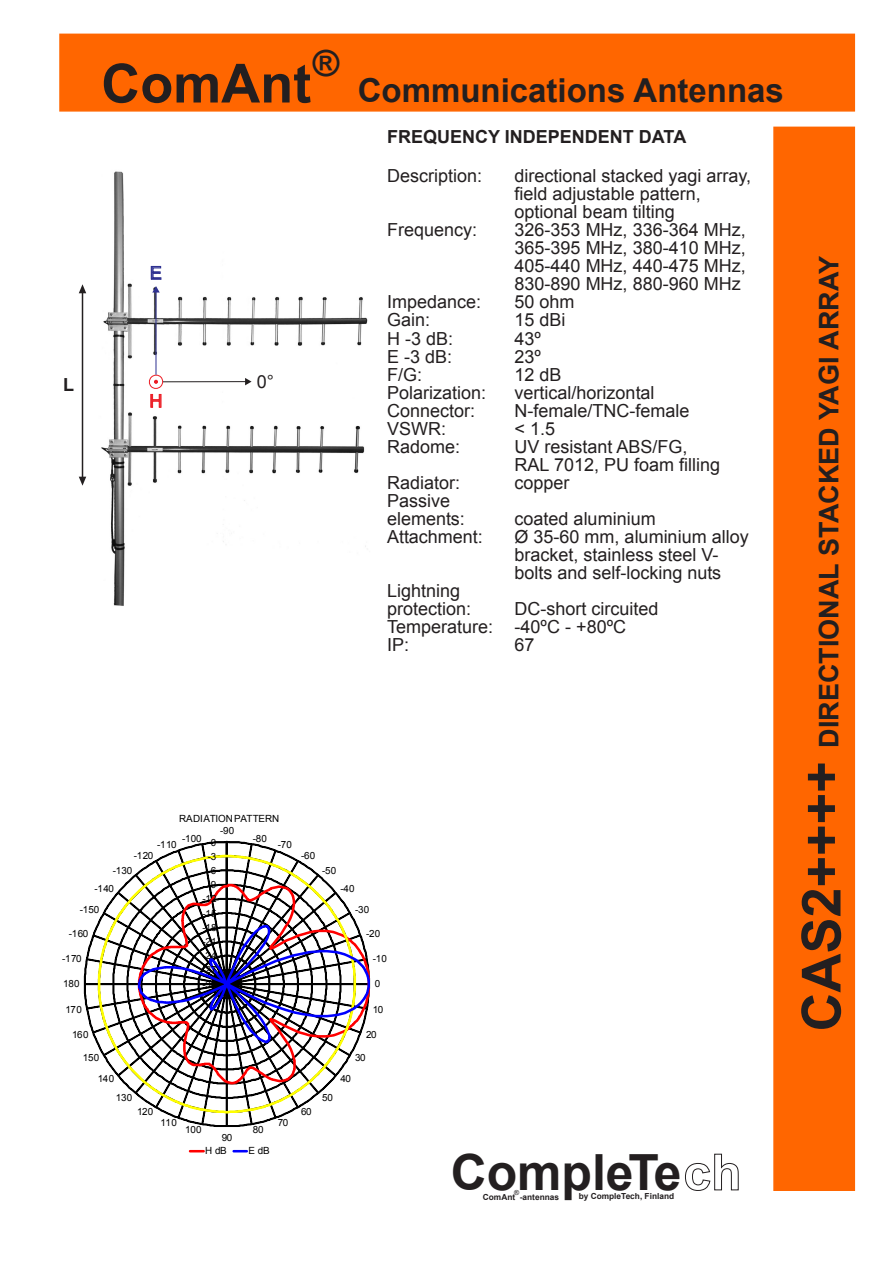
<style>
.page{position:relative;width:893px;height:1263px;background:#fff}
.page>*{position:absolute;margin:0;border:0;box-sizing:border-box;transform-origin:0 0}
.t1{font:700 54px "Arial";color:#231f20}
.t2{font:700 49.8px "Arial";color:#231f20}
.t3{font:700 36px "Arial";color:#231f20}
.t4{font:700 33px "Arial";color:#231f20}
.t5{font:700 27px "Arial";color:#231f20}
.t6{font:18px/18px "Arial";color:#231f20}
.t7{font:700 18px "Arial";color:#231f20}
.t8{font:18px "Arial";color:#2e3191}
.t9{font:18px "Arial";color:#ec1c24}
.t10{font:9.9px "Arial";letter-spacing:.015em;color:#000}
.t11{font:700 8.25px "Arial";color:#231f20}
.t12{font:6.9px "Arial";color:#231f20}
.s1{font-size:54px}
</style>
<div class="page">
<img style="left:101px;top:171px;width:267px;height:435px">
<div style="left:773px;top:127px;width:82px;height:1064px;background:#f60;border:2px solid #f60"></div>
<div style="left:59px;top:34px;width:796px;height:78px;background:#f60;border:2px solid #f60"></div>
<svg style="left:685px;top:1153px;width:54px;height:38px"></svg>
<svg style="left:79px;top:284px;width:7px;height:9px"></svg>
<svg style="left:79px;top:477px;width:7px;height:9px"></svg>
<hr style="left:82px;top:293px;width:1px;height:184px;background:#231f20">
<svg style="left:83px;top:840px;width:288px;height:287px"></svg>
<svg style="left:175px;top:1113px;width:182px;height:11px"></svg>
<svg style="left:97px;top:854px;width:273px;height:259px"></svg>
<svg style="left:189px;top:1150px;width:16px;height:2px"></svg>
<svg style="left:232px;top:1150px;width:16px;height:2px"></svg>
<svg style="left:151px;top:266px;width:11px;height:14px"></svg>
<hr style="left:163px;top:381px;width:83px;height:1px;background:#231f20">
<svg style="left:245px;top:378px;width:7px;height:7px"></svg>
<hr style="left:156px;top:291px;width:1px;height:84px;background:#2e3191">
<svg style="left:152px;top:286px;width:8px;height:7px"></svg>
<svg style="left:148px;top:373px;width:15px;height:35px"></svg>
<p class="t7" style="left:63px;top:372px;width:12px">L</p>
<h3 class="t3" style="left:313px;top:39px;width:28px">®</h3>
<h3 class="t4" style="left:101px;top:69px;width:684px"><span class="s1">ComAnt</span> Communications Antennas</h3>
<p class="t8" style="left:150px;top:261px;width:14px">E</p>
<p class="t9" style="left:149px;top:389px;width:14px">H</p>
<p class="t6" style="left:257px;top:372px;width:19px">0°</p>
<p class="t7" style="left:387px;top:125px;width:301px">FREQUENCY INDEPENDENT DATA</p>
<p class="t6" style="left:387px;top:167px;width:97px">Description:</p>
<p class="t6" style="left:515px;top:167px;width:238px">directional stacked yagi array, field adjustable pattern, optional beam tilting</p>
<p class="t6" style="left:387px;top:221px;width:92px">Frequency:</p>
<p class="t6" style="left:515px;top:221px;width:233px;text-align:justify">326-353 MHz, 336-364 MHz, 365-395 MHz, 380-410 MHz, 405-440 MHz, 440-475 MHz, 830-890 MHz, 880-960 MHz</p>
<p class="t6" style="left:387px;top:293px;width:96px">Impedance:</p>
<p class="t6" style="left:515px;top:293px;width:62px">50 ohm</p>
<p class="t6" style="left:387px;top:311px;width:45px">Gain:</p>
<p class="t6" style="left:515px;top:311px;width:53px">15 dBi</p>
<p class="t6" style="left:387px;top:329px;width:68px">H -3 dB:</p>
<p class="t6" style="left:515px;top:329px;width:28px">43º</p>
<p class="t6" style="left:387px;top:347px;width:67px">E -3 dB:</p>
<p class="t6" style="left:515px;top:347px;width:28px">23º</p>
<p class="t6" style="left:387px;top:365px;width:37px">F/G:</p>
<p class="t6" style="left:515px;top:365px;width:49px">12 dB</p>
<p class="t6" style="left:387px;top:383px;width:101px">Polarization:</p>
<p class="t6" style="left:515px;top:383px;width:141px">vertical/horizontal</p>
<p class="t6" style="left:387px;top:401px;width:90px">Connector:</p>
<p class="t6" style="left:515px;top:401px;width:177px">N-female/TNC-female</p>
<p class="t6" style="left:387px;top:419px;width:61px">VSWR:</p>
<p class="t6" style="left:515px;top:419px;width:42px">&lt; 1.5</p>
<p class="t6" style="left:387px;top:437px;width:75px">Radome:</p>
<p class="t6" style="left:515px;top:437px;width:207px">UV resistant ABS/FG,<br>RAL 7012, PU foam filling</p>
<p class="t6" style="left:387px;top:473px;width:75px">Radiator:</p>
<p class="t6" style="left:515px;top:473px;width:57px">copper</p>
<p class="t6" style="left:387px;top:491px;width:79px">Passive elements:</p>
<p class="t6" style="left:515px;top:509px;width:143px">coated aluminium</p>
<p class="t6" style="left:387px;top:527px;width:97px">Attachment:</p>
<p class="t6" style="left:515px;top:527px;width:236px">Ø 35-60 mm, aluminium alloy bracket, stainless steel V&shy;bolts and self-locking nuts</p>
<p class="t6" style="left:387px;top:581px;width:86px">Lightning protection:</p>
<p class="t6" style="left:387px;top:599px;width:273px;text-indent:128px">DC-short circuited<br>Temperature: -40ºC - +80ºC<br>IP:</p>
<p class="t6" style="left:515px;top:635px;width:22px">67</p>
<p class="t10" style="left:179px;top:812px;width:102px">RADIATIONPATTERN</p>
<p class="t10" style="left:182px;top:832px;width:21px">-100</p>
<p class="t10" style="left:157px;top:838px;width:21px">-110</p>
<p class="t10" style="left:220px;top:824px;width:16px">-90</p>
<p class="t10" style="left:211px;top:835px;width:7px">0</p>
<p class="t10" style="left:134px;top:849px;width:21px">-120</p>
<p class="t10" style="left:208px;top:850px;width:10px">-3</p>
<p class="t10" style="left:113px;top:864px;width:21px">-130</p>
<p class="t10" style="left:208px;top:864px;width:10px">-6</p>
<p class="t10" style="left:95px;top:882px;width:21px">-140</p>
<p class="t10" style="left:208px;top:878px;width:10px">-9</p>
<p class="t10" style="left:202px;top:892px;width:16px">-12</p>
<p class="t10" style="left:253px;top:832px;width:16px">-80</p>
<p class="t10" style="left:278px;top:838px;width:16px">-70</p>
<p class="t10" style="left:301px;top:849px;width:16px">-60</p>
<p class="t10" style="left:322px;top:864px;width:16px">-50</p>
<p class="t10" style="left:340px;top:882px;width:16px">-40</p>
<p class="t10" style="left:80px;top:903px;width:21px">-150</p>
<p class="t10" style="left:69px;top:927px;width:21px">-160</p>
<p class="t10" style="left:62px;top:952px;width:21px">-170</p>
<p class="t10" style="left:63px;top:977px;width:18px">180</p>
<p class="t10" style="left:65px;top:1003px;width:18px">170</p>
<p class="t10" style="left:72px;top:1028px;width:18px">160</p>
<p class="t10" style="left:83px;top:1051px;width:18px">150</p>
<p class="t10" style="left:98px;top:1072px;width:18px">140</p>
<p class="t10" style="left:116px;top:1090px;width:18px">130</p>
<p class="t10" style="left:137px;top:1105px;width:18px">120</p>
<p class="t10" style="left:160px;top:1116px;width:18px">110</p>
<p class="t10" style="left:202px;top:906px;width:16px">-15</p>
<p class="t10" style="left:202px;top:921px;width:16px">-18</p>
<p class="t10" style="left:202px;top:935px;width:16px">-21</p>
<p class="t10" style="left:202px;top:949px;width:16px">-24</p>
<p class="t10" style="left:202px;top:963px;width:16px">-27</p>
<p class="t10" style="left:202px;top:978px;width:16px">-30</p>
<p class="t10" style="left:185px;top:1123px;width:18px">100</p>
<p class="t10" style="left:222px;top:1131px;width:12px">90</p>
<p class="t10" style="left:253px;top:1123px;width:12px">80</p>
<p class="t10" style="left:205px;top:1144px;width:23px">H dB</p>
<p class="t10" style="left:248px;top:1144px;width:23px">E dB</p>
<p class="t10" style="left:278px;top:1116px;width:12px">70</p>
<p class="t10" style="left:301px;top:1105px;width:12px">60</p>
<p class="t10" style="left:322px;top:1090px;width:12px">50</p>
<p class="t10" style="left:355px;top:903px;width:16px">-30</p>
<p class="t10" style="left:366px;top:927px;width:16px">-20</p>
<p class="t10" style="left:373px;top:952px;width:16px">-10</p>
<p class="t10" style="left:375px;top:977px;width:7px">0</p>
<p class="t10" style="left:373px;top:1003px;width:12px">10</p>
<p class="t10" style="left:366px;top:1028px;width:12px">20</p>
<p class="t10" style="left:355px;top:1051px;width:12px">30</p>
<p class="t10" style="left:340px;top:1072px;width:12px">40</p>
<h2 class="t2" style="left:451px;top:1139px;width:232px">CompleTe</h2>
<p class="t12" style="left:514px;top:1188px;width:7px">®</p>
<p class="t11" style="left:483px;top:1191px;width:78px">ComAnt -antennas</p>
<p class="t11" style="left:579px;top:1191px;width:97px">by CompleTech, Finland</p>
<h3 class="t5" style="left:811px;top:748px;width:493px;rotate:-90deg">DIRECTIONAL STACKED YAGI ARRAY</h3>
<h1 class="t1" style="left:785px;top:1031px;width:272px;rotate:-90deg">CAS2++++</h1>
</div>
